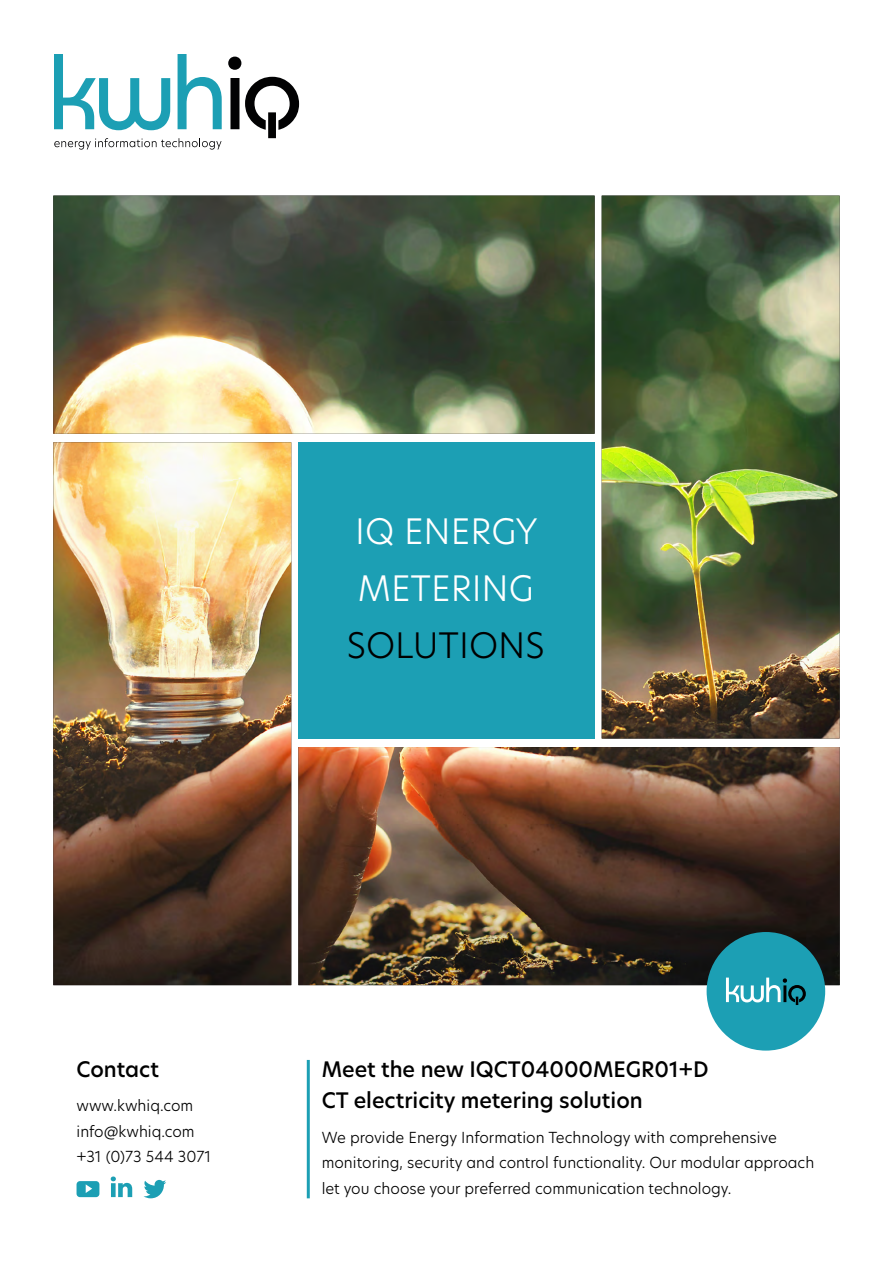
<style>
.page{position:relative;width:893px;height:1263px;background:#fff}
.page>*{position:absolute;margin:0;border:0;box-sizing:border-box;transform-origin:0 0}
.t1{font:300 34.5px/57px "Hero New";color:#fff}
.t2{font:300 34.5px "Hero New";color:#000}
.t3{font:500 21px/31.5px "Hero New";color:#000}
.t4{font:300 15px/25.5px "Hero New";color:#000}
</style>
<div class="page">
<img style="left:53px;top:196px;width:787px;height:789px">
<div style="left:298px;top:442px;width:297px;height:296px;background:#1c9fb4"></div>
<div style="left:707px;top:932px;width:118px;height:118px;background:#1c9fb4;border-radius:50%"></div>
<svg style="left:726px;top:977px;width:80px;height:28px"></svg>
<hr style="left:307px;top:1060px;width:3px;height:138px;background:#1c9fb4">
<svg style="left:143px;top:1180px;width:23px;height:18px"></svg>
<svg style="left:111px;top:1176px;width:21px;height:21px"></svg>
<svg style="left:77px;top:1181px;width:22px;height:16px"></svg>
<svg style="left:54px;top:138px;width:168px;height:12px"></svg>
<svg style="left:54px;top:54px;width:116px;height:76px"></svg>
<svg style="left:178px;top:54px;width:44px;height:75px"></svg>
<svg style="left:228px;top:57px;width:71px;height:81px"></svg>
<h1 class="t1" style="left:355px;top:502px;width:184px">IQ ENERGY<br>METERING</h1>
<h1 class="t2" style="left:347px;top:621px;width:199px">SOLUTIONS</h1>
<h2 class="t3" style="left:77px;top:1053px;width:84px">Contact</h2>
<p class="t4" style="left:77px;top:1092px;width:136px">www.kwhiq.com info@kwhiq.com +31 (0)73 544 3071</p>
<h2 class="t3" style="left:322px;top:1053px;width:388px">Meet the new IQCT04000MEGR01+D<br>CT electricity metering solution</h2>
<p class="t4" style="left:322px;top:1124px;width:494px">We provide Energy Information Technology with comprehensive monitoring, security and control functionality. Our modular approach let you choose your preferred communication technology.</p>
</div>
